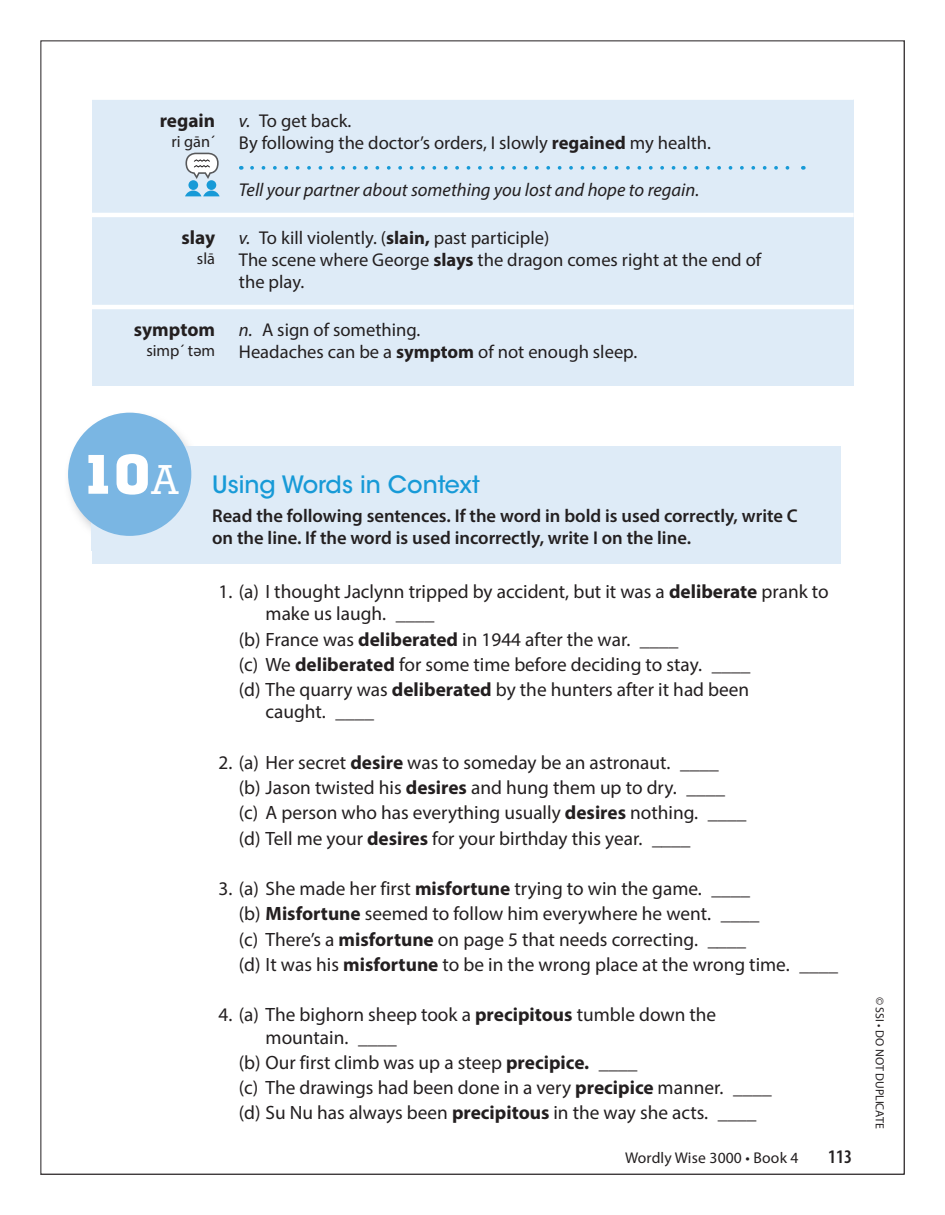
<style>
.page{position:relative;width:945px;height:1215px;background:#fff}
.page>*{position:absolute;margin:0;border:0;box-sizing:border-box;transform-origin:0 0}
.t1{font:800 54.9px "Memphis";color:#fff}
.t2{font:500 23.7px "ITC Avant Garde Std";color:#179ad7}
.t3{font:19.35px/25.2px "Myriad Pro";color:#231f20}
.t4{font:700 19.35px "Myriad Pro";color:#231f20}
.t5{font:600 condensed 19.35px "Myriad Pro";color:#231f20}
.t6{font:18.6px/22.2px "Myriad Pro";color:#231f20}
.t7{font:600 18.6px/22.4px "Myriad Pro";color:#231f20}
.t8{font:italic 18.6px "Myriad Pro";color:#231f20}
.t9{font:16.35px "Myriad Pro";color:#231f20}
.t10{font:15.6px "Myriad Pro";letter-spacing:.01em;color:#231f20}
.t11{font:11.85px "Myriad Pro";color:#231f20}
.s1{font-style:italic}
.s2{font-weight:700}
.s3{font-weight:500;font-size:40.05px}
</style>
<div class="page">
<div style="left:92px;top:446px;width:748px;height:118px;background:#deebf7"></div>
<img style="left:68px;top:412px;width:120px;height:138px">
<img style="left:92px;top:446px;width:100px;height:104px">
<div style="left:68px;top:413px;width:123px;height:123px;background:#7ab6e3;border-radius:50%"></div>
<div style="left:92px;top:99px;width:762px;height:287px;background:#deebf7"></div>
<div style="left:92px;top:95px;width:762px;height:5px;background:#fff"></div>
<svg style="left:252px;top:166px;width:538px;height:4px"></svg>
<hr style="left:92px;top:213px;width:762px;height:4px;background:#fff">
<hr style="left:92px;top:305px;width:762px;height:4px;background:#fff">
<svg style="left:185px;top:153px;width:34px;height:26px"></svg>
<div style="left:188px;top:180px;width:10px;height:10px;background:#179ad7;border-radius:50%"></div>
<div style="left:207px;top:180px;width:9px;height:10px;background:#179ad7;border-radius:50%"></div>
<svg style="left:185px;top:191px;width:35px;height:5px"></svg>
<p class="t4" style="left:160px;top:108px;width:57px">regain</p>
<p class="t9" style="left:171px;top:131px;width:45px">ri gān´</p>
<p class="t4" style="left:181px;top:225px;width:35px">slay</p>
<p class="t9" style="left:197px;top:249px;width:20px">slā</p>
<p class="t4" style="left:134px;top:317px;width:83px">symptom</p>
<p class="t9" style="left:146px;top:341px;width:70px">simp´ tәm</p>
<p class="t6" style="left:239px;top:109px;width:474px"><span class="s1">v.</span> To get back.<br>By following the doctor’s orders, I slowly <span class="s2">regained</span> my health.</p>
<p class="t8" style="left:239px;top:179px;width:462px">Tell your partner about something you lost and hope to regain.</p>
<p class="t6" style="left:239px;top:226px;width:524px"><span class="s1">v.</span> To kill violently. (<span class="s2">slain,</span> past participle)<br>The scene where George <span class="s2">slays</span> the dragon comes right at the end of the play.</p>
<p class="t6" style="left:239px;top:318px;width:400px"><span class="s1">n.</span> A sign of something.<br>Headaches can be a <span class="s2">symptom</span> of not enough sleep.</p>
<h1 class="t1" style="left:80px;top:439px;width:101px">10<span class="s3">A</span></h1>
<p class="t2" style="left:212px;top:470px;width:269px">Using Words in Context</p>
<p class="t7" style="left:212px;top:504px;width:587px">Read the following sentences. If the word in bold is used correctly, write C on the line. If the word is used incorrectly, write I on the line.</p>
<p class="t3" style="left:266px;top:580px;width:565px;line-height:22.4px;text-indent:-47px">1. (a) I thought Jaclynn tripped by accident, but it was a <span class="s2">deliberate</span> prank to make us laugh. ____</p>
<p class="t3" style="left:239px;top:626px;width:513px">(b) France was <span class="s2">deliberated</span> in 1944 after the war. ____<br>(c) We <span class="s2">deliberated</span> for some time before deciding to stay. ____ (d) The quarry was <span class="s2">deliberated</span> by the hunters after it had been</p>
<p class="t3" style="left:266px;top:699px;width:110px">caught. ____</p>
<p class="t3" style="left:239px;top:749px;width:509px;text-indent:-20px">2. (a) Her secret <span class="s2">desire</span> was to someday be an astronaut. ____<br>(b) Jason twisted his <span class="s2">desires</span> and hung them up to dry. ____ (c) A person who has everything usually <span class="s2">desires</span> nothing. ____ (d) Tell me your <span class="s2">desires</span> for your birthday this year. ____</p>
<p class="t3" style="left:239px;top:876px;width:601px;text-indent:-20px">3. (a) She made her first <span class="s2">misfortune</span> trying to win the game. ____<br>(b) <span class="s2">Misfortune</span> seemed to follow him everywhere he went. ____<br>(c) There’s a <span class="s2">misfortune</span> on page 5 that needs correcting. ____<br>(d) It was his <span class="s2">misfortune</span> to be in the wrong place at the wrong time. ____</p>
<p class="t3" style="left:266px;top:1003px;width:452px;line-height:22.4px;text-indent:-47px">4. (a) The bighorn sheep took a <span class="s2">precipitous</span> tumble down the mountain. ____</p>
<p class="t3" style="left:239px;top:1049px;width:534px">(b) Our first climb was up a steep <span class="s2">precipice.</span> ____<br>(c) The drawings had been done in a very <span class="s2">precipice</span> manner. ____ (d) Su Nu has always been <span class="s2">precipitous</span> in the way she acts. ____</p>
<p class="t10" style="left:625px;top:1148px;width:175px">Wordly Wise 3000 • Book 4</p>
<p class="t5" style="left:828px;top:1146px;width:26px">113</p>
<p class="t11" style="left:887px;top:997px;width:133px;rotate:90deg">© SSI • DO NOT DUPLICATE</p>
</div>
